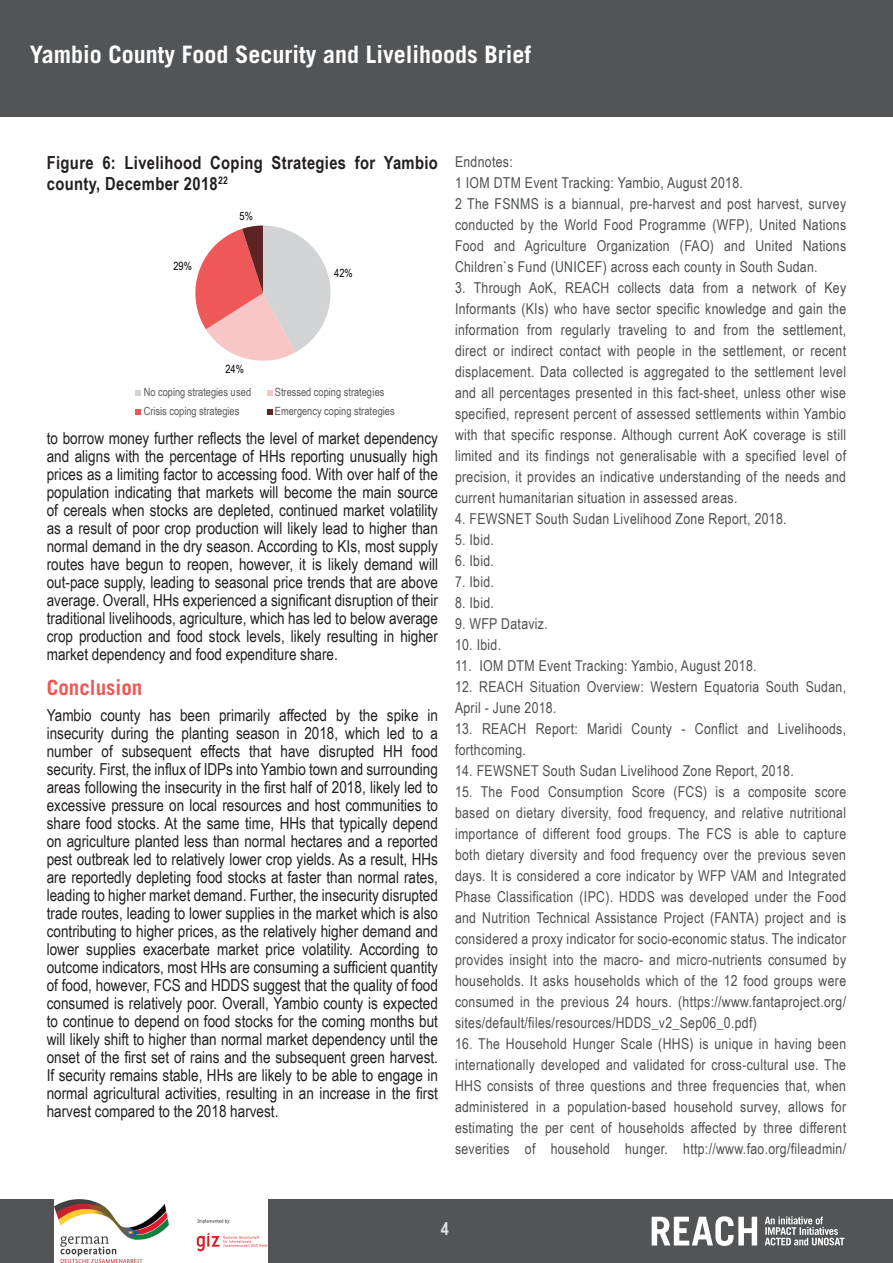
<style>
.page{position:relative;width:893px;height:1263px;background:#fff}
.page>*{position:absolute;margin:0;border:0;box-sizing:border-box;transform-origin:0 0}
.t1{font:700 24px "Trade Gothic LT Std";color:#fff}
.Main_text_column__11{font:700 21px "Trade Gothic LT Std";color:#ee5859}
.Paragraph_Style_1{font:700 18px/21px "Arial Narrow";letter-spacing:.02em;color:#231f20}
.t2{font:700 18px "Arial Narrow";color:#e2e3e5}
.Main_text_column__11-2{font:16.5px/18px "Arial Narrow";color:#231f20;text-align:justify}
.Paragraph_Style_1-2{font:15px/21px "Arial Narrow";letter-spacing:.02em;color:#4d4f51;text-align:justify}
.t3{font:11.25px "Arial Narrow";color:#595959}
.t4{font:11.25px "Arial Narrow";color:#000}
</style>
<div class="page">
<div style="left:0;top:1199px;width:893px;height:64px;background:#525456"></div>
<div style="left:0;top:0;width:893px;height:117px;background:#525456"></div>
<svg style="left:765px;top:1216px;width:79px;height:29px"></svg>
<svg style="left:652px;top:1216px;width:105px;height:30px"></svg>
<img style="left:54px;top:1199px;width:213px;height:64px">
<svg style="left:195px;top:225px;width:136px;height:136px"></svg>
<svg style="left:136px;top:390px;width:5px;height:5px"></svg>
<svg style="left:267px;top:390px;width:5px;height:5px"></svg>
<svg style="left:136px;top:409px;width:5px;height:5px"></svg>
<svg style="left:267px;top:409px;width:5px;height:5px"></svg>
<h1 class="t1" style="left:30px;top:39px;width:503px">Yambio County Food Security and Livelihoods Brief</h1>
<p class="Paragraph_Style_1" style="left:47px;top:151px;width:393px">Figure 6: Livelihood Coping Strategies for Yambio county, December 2018<sup>22</sup></p>
<p class="t4" style="left:173px;top:258px;width:20px">29%</p>
<p class="t4" style="left:240px;top:207px;width:15px">5%</p>
<p class="t4" style="left:225px;top:361px;width:20px">24%</p>
<p class="t4" style="left:334px;top:265px;width:20px">42%</p>
<p class="t3" style="left:144px;top:384px;width:109px">No coping strategies used</p>
<p class="t3" style="left:275px;top:384px;width:111px">Stressed coping strategies</p>
<p class="t3" style="left:144px;top:403px;width:97px">Crisis coping strategies</p>
<p class="t3" style="left:275px;top:403px;width:121px">Emergency coping strategies</p>
<p class="Main_text_column__11-2" style="left:47px;top:428px;width:393px">to borrow money further reflects the level of market dependency and aligns with the percentage of HHs reporting unusually high prices as a limiting factor to accessing food. With over half of the population indicating that markets will become the main source of cereals when stocks are depleted, continued market volatility as a result of poor crop production will likely lead to higher than normal demand in the dry season. According to KIs, most supply routes have begun to reopen, however, it is likely demand will out-pace supply, leading to seasonal price trends that are above average. Overall, HHs experienced a significant disruption of their traditional livelihoods, agriculture, which has led to below average crop production and food stock levels, likely resulting in higher market dependency and food expenditure share.</p>
<p class="Main_text_column__11" style="left:47px;top:674px;width:97px">Conclusion</p>
<p class="Main_text_column__11-2" style="left:47px;top:706px;width:393px">Yambio county has been primarily affected by the spike in insecurity during the planting season in 2018, which led to a number of subsequent effects that have disrupted HH food security. First, the influx of IDPs into Yambio town and surrounding areas following the insecurity in the first half of 2018, likely led to excessive pressure on local resources and host communities to share food stocks. At the same time, HHs that typically depend on agriculture planted less than normal hectares and a reported pest outbreak led to relatively lower crop yields. As a result, HHs are reportedly depleting food stocks at faster than normal rates, leading to higher market demand. Further, the insecurity disrupted trade routes, leading to lower supplies in the market which is also contributing to higher prices, as the relatively higher demand and lower supplies exacerbate market price volatility. According to outcome indicators, most HHs are consuming a sufficient quantity of food, however, FCS and HDDS suggest that the quality of food consumed is relatively poor. Overall, Yambio county is expected to continue to depend on food stocks for the coming months but will likely shift to higher than normal market dependency until the onset of the first set of rains and the subsequent green harvest.<br>If security remains stable, HHs are likely to be able to engage in normal agricultural activities, resulting in an increase in the first harvest compared to the 2018 harvest.</p>
<p class="Paragraph_Style_1-2" style="left:455px;top:150px;width:59px">Endnotes:</p>
<p class="Paragraph_Style_1-2" style="left:455px;top:171px;width:289px">1 IOM DTM Event Tracking: Yambio, August 2018.</p>
<p class="Paragraph_Style_1-2" style="left:455px;top:192px;width:393px">2 The FSNMS is a biannual, pre-harvest and post harvest, survey conducted by the World Food Programme (WFP), United Nations Food and Agriculture Organization (FAO) and United Nations Children`s Fund (UNICEF) across each county in South Sudan.</p>
<p class="Paragraph_Style_1-2" style="left:455px;top:276px;width:393px">3. Through AoK, REACH collects data from a network of Key Informants (KIs) who have sector specific knowledge and gain the information from regularly traveling to and from the settlement, direct or indirect contact with people in the settlement, or recent displacement. Data collected is aggregated to the settlement level and all percentages presented in this fact-sheet, unless other wise specified, represent percent of assessed settlements within Yambio with that specific response. Although current AoK coverage is still limited and its findings not generalisable with a specified level of precision, it provides an indicative understanding of the needs and current humanitarian situation in assessed areas.</p>
<p class="Paragraph_Style_1-2" style="left:455px;top:507px;width:333px">4. FEWSNET South Sudan Livelihood Zone Report, 2018.</p>
<p class="Paragraph_Style_1-2" style="left:455px;top:528px;width:41px">5. Ibid.</p>
<p class="Paragraph_Style_1-2" style="left:455px;top:549px;width:41px">6. Ibid.</p>
<p class="Paragraph_Style_1-2" style="left:455px;top:570px;width:41px">7. Ibid.</p>
<p class="Paragraph_Style_1-2" style="left:455px;top:591px;width:41px">8. Ibid.</p>
<p class="Paragraph_Style_1-2" style="left:455px;top:612px;width:94px">9. WFP Dataviz.</p>
<p class="Paragraph_Style_1-2" style="left:455px;top:633px;width:48px">10. Ibid.</p>
<p class="Paragraph_Style_1-2" style="left:455px;top:654px;width:303px">11. IOM DTM Event Tracking: Yambio, August 2018.</p>
<p class="Paragraph_Style_1-2" style="left:455px;top:675px;width:393px">12. REACH Situation Overview: Western Equatoria South Sudan,<br>April - June 2018.</p>
<p class="Paragraph_Style_1-2" style="left:455px;top:717px;width:393px">13. REACH Report: Maridi County - Conflict and Livelihoods, forthcoming.</p>
<p class="Paragraph_Style_1-2" style="left:455px;top:759px;width:340px">14. FEWSNET South Sudan Livelihood Zone Report, 2018.</p>
<p class="Paragraph_Style_1-2" style="left:455px;top:780px;width:393px">15. The Food Consumption Score (FCS) is a composite score based on dietary diversity, food frequency, and relative nutritional importance of different food groups. The FCS is able to capture both dietary diversity and food frequency over the previous seven days. It is considered a core indicator by WFP VAM and Integrated Phase Classification (IPC). HDDS was developed under the Food and Nutrition Technical Assistance Project (FANTA) project and is considered a proxy indicator for socio-economic status. The indicator provides insight into the macro- and micro-nutrients consumed by households. It asks households which of the 12 food groups were consumed in the previous 24 hours. (https://www.fantaproject.org/ sites/default/files/resources/HDDS_v2_Sep06_0.pdf)</p>
<p class="Paragraph_Style_1-2" style="left:455px;top:1032px;width:393px">16. The Household Hunger Scale (HHS) is unique in having been internationally developed and validated for cross-cultural use. The HHS consists of three questions and three frequencies that, when administered in a population-based household survey, allows for estimating the per cent of households affected by three different severities of household hunger. http://www.fao.org/fileadmin/</p>
<p class="t2" style="left:441px;top:1215px;width:10px">4</p>
</div>
